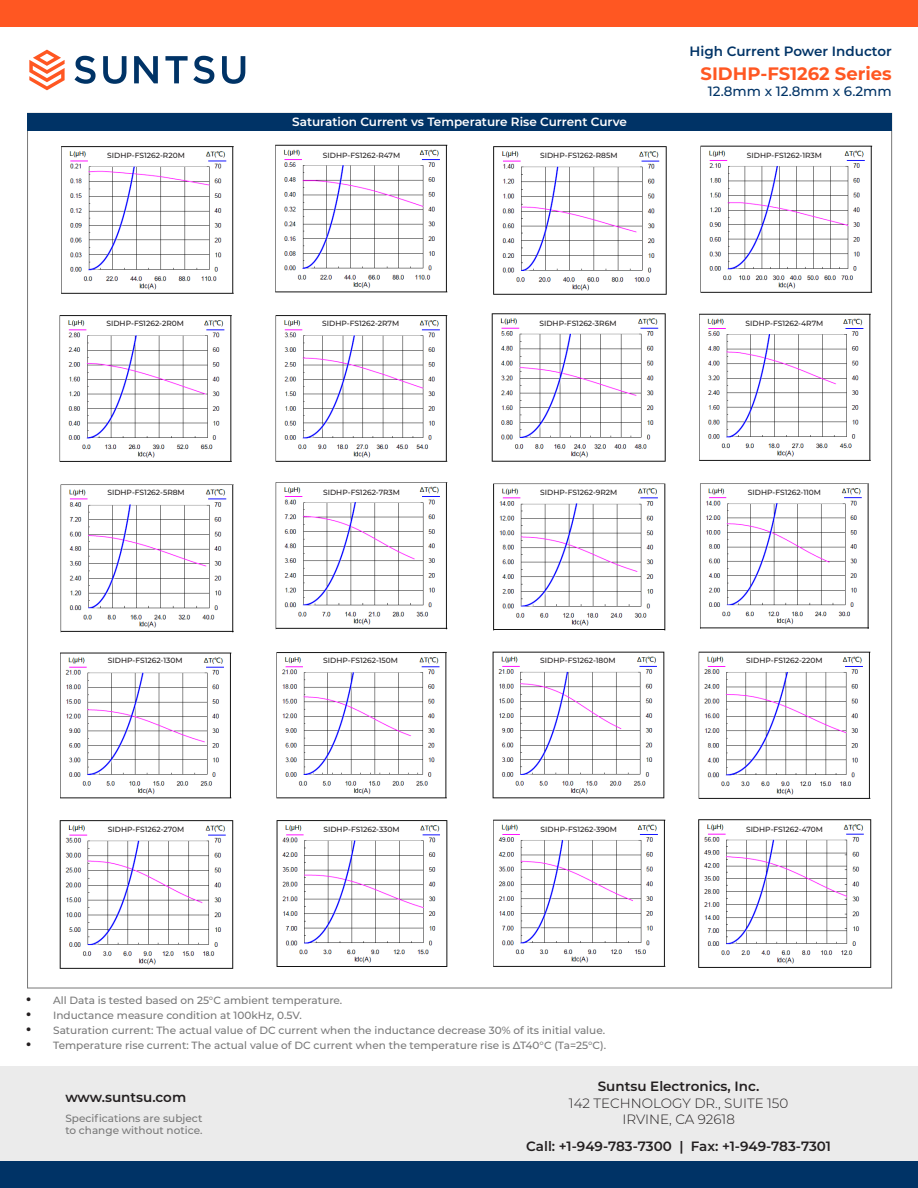
<style>
.page{position:relative;width:918px;height:1188px;background:#fff}
.page>*{position:absolute;margin:0;border:0;box-sizing:border-box;transform-origin:0 0}
.t1{font:700 18px "Montserrat";color:#ff5722}
.t2{font:600 13.5px "Montserrat";color:#231f20}
.t3{font:300 13.5px/16.2px "Montserrat";color:#231f20;text-align:center}
.t4{font:600 13.5px "Montserrat";color:#036}
.t5{font:500 13.5px "Montserrat";color:#036}
.t6{font:600 12px "Montserrat";color:#fff}
.t7{font:500 10.5px/12.6px "Montserrat";color:#787878}
.t8{font:500 7.5px "Montserrat";color:#231f20}
.s1{font-family:"Myriad Pro";font-weight:400;font-size:18px;color:#231f20}
</style>
<div class="page">
<div style="left:0;top:1066px;width:918px;height:122px;background:#ebebeb"></div>
<svg style="left:74px;top:56px;width:22px;height:28px"></svg>
<svg style="left:103px;top:56px;width:24px;height:28px"></svg>
<svg style="left:134px;top:56px;width:24px;height:27px"></svg>
<svg style="left:222px;top:56px;width:23px;height:28px"></svg>
<svg style="left:29px;top:50px;width:36px;height:40px"></svg>
<svg style="left:165px;top:56px;width:49px;height:28px"></svg>
<div style="left:0;top:0;width:918px;height:27px;background:#ff5722"></div>
<div style="left:0;top:1161px;width:918px;height:27px;background:#036"></div>
<div style="left:27px;top:113px;width:865px;height:18px;background:#036"></div>
<img style="left:61px;top:146px;width:173px;height:148px">
<div style="left:100px;top:150px;width:92px;height:11px;background:#fff"></div>
<img style="left:275px;top:144px;width:173px;height:149px">
<div style="left:315px;top:150px;width:93px;height:12px;background:#fff"></div>
<img style="left:275px;top:315px;width:173px;height:147px">
<div style="left:312px;top:319px;width:97px;height:11px;background:#fff"></div>
<img style="left:493px;top:146px;width:174px;height:149px">
<div style="left:533px;top:150px;width:92px;height:12px;background:#fff"></div>
<img style="left:491px;top:313px;width:175px;height:149px">
<div style="left:532px;top:319px;width:92px;height:11px;background:#fff"></div>
<img style="left:59px;top:315px;width:173px;height:147px">
<div style="left:94px;top:319px;width:102px;height:11px;background:#fff"></div>
<img style="left:700px;top:145px;width:173px;height:148px">
<div style="left:734px;top:150px;width:101px;height:12px;background:#fff"></div>
<img style="left:60px;top:484px;width:174px;height:149px">
<div style="left:100px;top:487px;width:92px;height:12px;background:#fff"></div>
<img style="left:275px;top:482px;width:173px;height:148px">
<div style="left:315px;top:487px;width:93px;height:12px;background:#fff"></div>
<img style="left:493px;top:483px;width:173px;height:148px">
<div style="left:533px;top:487px;width:92px;height:12px;background:#fff"></div>
<img style="left:700px;top:483px;width:169px;height:146px">
<div style="left:734px;top:487px;width:101px;height:12px;background:#fff"></div>
<img style="left:699px;top:313px;width:172px;height:148px">
<div style="left:738px;top:319px;width:93px;height:11px;background:#fff"></div>
<img style="left:276px;top:652px;width:171px;height:147px">
<div style="left:312px;top:656px;width:97px;height:11px;background:#fff"></div>
<img style="left:492px;top:651px;width:173px;height:148px">
<div style="left:532px;top:656px;width:92px;height:11px;background:#fff"></div>
<img style="left:60px;top:652px;width:172px;height:147px">
<div style="left:94px;top:656px;width:102px;height:11px;background:#fff"></div>
<img style="left:59px;top:820px;width:175px;height:149px">
<div style="left:100px;top:825px;width:92px;height:11px;background:#fff"></div>
<img style="left:276px;top:820px;width:172px;height:147px">
<div style="left:315px;top:825px;width:93px;height:11px;background:#fff"></div>
<img style="left:493px;top:819px;width:173px;height:148px">
<div style="left:533px;top:825px;width:92px;height:11px;background:#fff"></div>
<img style="left:698px;top:819px;width:174px;height:149px">
<div style="left:734px;top:825px;width:101px;height:11px;background:#fff"></div>
<img style="left:698px;top:651px;width:173px;height:148px">
<div style="left:738px;top:656px;width:93px;height:11px;background:#fff"></div>
<p class="t6" style="left:292px;top:113px;width:336px">Saturation Current vs Temperature Rise Current Curve</p>
<p class="t8" style="left:107px;top:150px;width:79px">SIDHP-FS1262-R20M</p>
<p class="t8" style="left:323px;top:150px;width:79px">SIDHP-FS1262-R47M</p>
<p class="t8" style="left:540px;top:150px;width:79px">SIDHP-FS1262-R85M</p>
<h2 class="t4" style="left:690px;top:42px;width:204px">High Current Power Inductor</h2>
<h2 class="t5" style="left:708px;top:82px;width:186px">12.8mm x 12.8mm x 6.2mm</h2>
<h1 class="t1" style="left:701px;top:60px;width:193px">SIDHP-FS1262 Series</h1>
<p class="t8" style="left:747px;top:150px;width:77px">SIDHP-FS1262-1R3M</p>
<p class="t8" style="left:106px;top:318px;width:79px">SIDHP-FS1262-2R0M</p>
<p class="t8" style="left:539px;top:318px;width:79px">SIDHP-FS1262-3R6M</p>
<p class="t8" style="left:322px;top:318px;width:78px">SIDHP-FS1262-2R7M</p>
<p class="t8" style="left:746px;top:318px;width:79px">SIDHP-FS1262-4R7M</p>
<p class="t8" style="left:107px;top:487px;width:79px">SIDHP-FS1262-5R8M</p>
<p class="t8" style="left:323px;top:487px;width:78px">SIDHP-FS1262-7R3M</p>
<p class="t8" style="left:540px;top:487px;width:79px">SIDHP-FS1262-9R2M</p>
<p class="t8" style="left:748px;top:487px;width:75px">SIDHP-FS1262-110M</p>
<p class="t8" style="left:108px;top:655px;width:76px">SIDHP-FS1262-130M</p>
<p class="t8" style="left:323px;top:655px;width:76px">SIDHP-FS1262-150M</p>
<p class="t8" style="left:540px;top:655px;width:77px">SIDHP-FS1262-180M</p>
<p class="t8" style="left:746px;top:655px;width:78px">SIDHP-FS1262-220M</p>
<p class="t8" style="left:108px;top:824px;width:78px">SIDHP-FS1262-270M</p>
<p class="t8" style="left:323px;top:824px;width:78px">SIDHP-FS1262-330M</p>
<p class="t8" style="left:541px;top:824px;width:78px">SIDHP-FS1262-390M</p>
<p class="t8" style="left:746px;top:824px;width:78px">SIDHP-FS1262-470M</p>
<p class="t7" style="left:26px;top:994px;width:318px"><span class="s1">•</span> All Data is tested based on 25°C ambient temperature.</p>
<p class="t7" style="left:26px;top:1009px;width:277px"><span class="s1">•</span> Inductance measure condition at 100kHz, 0.5V.</p>
<p class="t7" style="left:26px;top:1024px;width:581px"><span class="s1">•</span> Saturation current: The actual value of DC current when the inductance decrease 30% of its initial value.</p>
<p class="t7" style="left:26px;top:1039px;width:581px"><span class="s1">•</span> Temperature rise current: The actual value of DC current when the temperature rise is ΔT40°C (Ta=25°C).</p>
<h2 class="t2" style="left:65px;top:1088px;width:122px">www.suntsu.com</h2>
<h3 class="t7" style="left:65px;top:1111px;width:139px">Specifications are subject to change without notice.</h3>
<h2 class="t2" style="left:598px;top:1077px;width:163px">Suntsu Electronics, Inc.</h2>
<h2 class="t3" style="left:569px;top:1094px;width:221px">142 TECHNOLOGY DR., SUITE 150<br>IRVINE, CA 92618</h2>
<h2 class="t2" style="left:526px;top:1137px;width:306px">Call: +1-949-783-7300 | Fax: +1-949-783-7301</h2>
</div>
